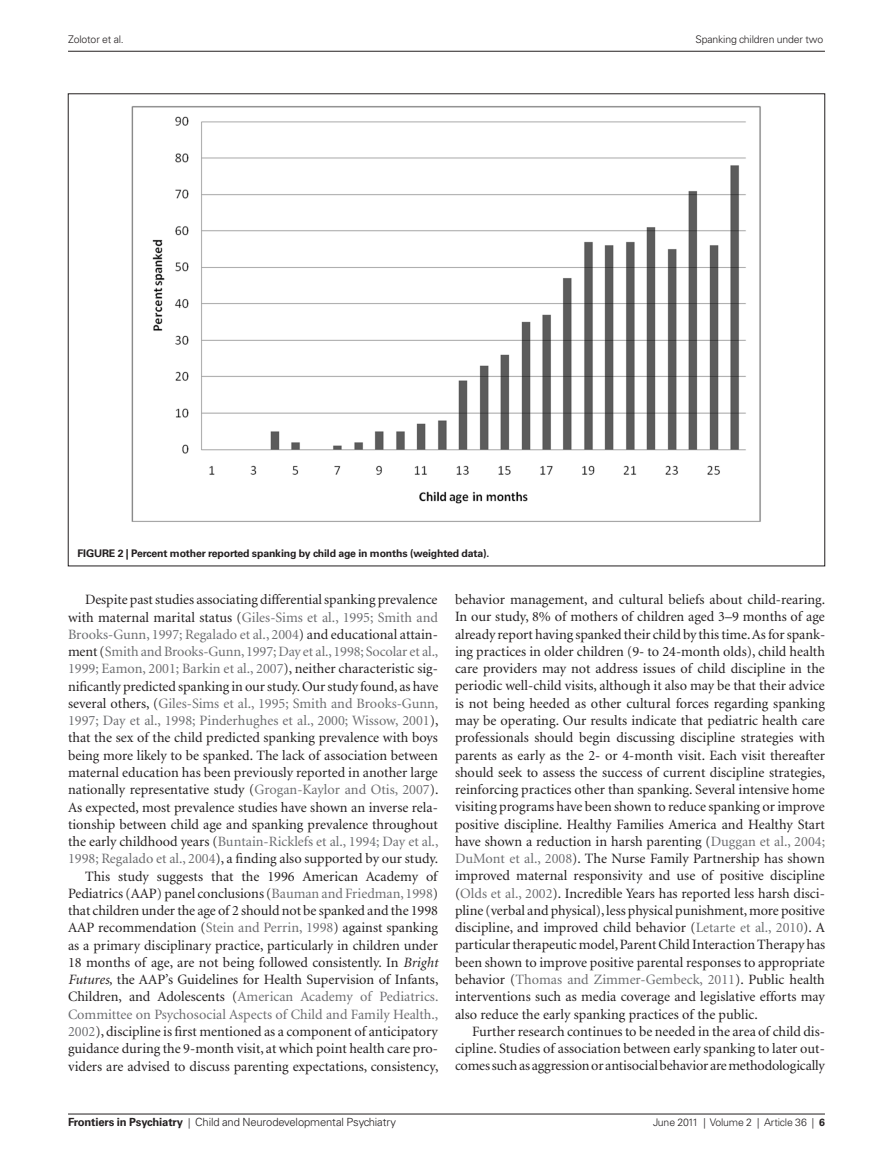
<style>
.page{position:relative;width:893px;height:1170px;background:#fff}
.page>*{position:absolute;margin:0;border:0;box-sizing:border-box;transform-origin:0 0}
.t1{font:14.25px/17.2px "Minion";color:#231f20;text-align:justify}
.t2{font:300 11.25px "Univers";letter-spacing:-.015em;color:#231f20}
.t3{font:700 10.5px "Univers";letter-spacing:-.015em;color:#231f20}
.t4{font:300 10.5px "Univers";letter-spacing:-.015em;color:#231f20}
.s1{color:#6c6d70}
.s2{font-style:italic}
.s3{font-weight:700}
.s4{font-size:10.5px}
</style>
<div class="page">
<hr style="left:68px;top:1113px;width:757px;height:1px;background:#231f20">
<hr style="left:68px;top:51px;width:757px;height:1px;background:#231f20">
<img style="left:131px;top:106px;width:630px;height:416px">
<p class="t4" style="left:68px;top:33px;width:57px">Zolotor et al.</p>
<p class="t4" style="left:695px;top:33px;width:129px">Spanking children under two</p>
<p class="t3" style="left:78px;top:546px;width:413px">Figu re 2 | Percent mother reported spanking by child age in months (weighted data).</p>
<p class="t1" style="left:68px;top:591px;width:372px;text-align:right">Despite past studies associating differential spanking prevalence with maternal marital status (<span class="s1">Giles-Sims et al., 1995; Smith and Brooks-Gunn, 1997; Regalado et al., 2004</span>) and educational attain&shy;ment (<span class="s1">Smith and Brooks-Gunn, 1997; Day et al., 1998; Socolar et al., 1999; Eamon, 2001; Barkin et al., 2007</span>), neither characteristic sig&shy;nificantly predicted spanking in our study. Our study found, as have several others, (<span class="s1">Giles-Sims et al., 1995; Smith and Brooks-Gunn, 1997; Day et al., 1998; Pinderhughes et al., 2000; Wissow, 2001</span>), that the sex of the child predicted spanking prevalence with boys being more likely to be spanked. The lack of association between maternal education has been previously reported in another large nationally representative study (<span class="s1">Grogan-Kaylor and Otis, 2007</span>).<br>As expected, most prevalence studies have shown an inverse rela&shy;tionship between child age and spanking prevalence throughout the early childhood years (<span class="s1">Buntain-Ricklefs et al., 1994; Day et al., 1998; Regalado et al., 2004</span>), a finding also supported by our study.<br>This study suggests that the 1996 American Academy of Pediatrics (AAP) panel conclusions (<span class="s1">Bauman and Friedman, 1998</span>) that children under the age of 2 should not be spanked and the 1998<br>AAP recommendation (<span class="s1">Stein and Perrin, 1998</span>) against spanking as a primary disciplinary practice, particularly in children under 18 months of age, are not being followed consistently. In <span class="s2">Bright Futures,</span> the AAP’s Guidelines for Health Supervision of Infants, Children, and Adolescents (<span class="s1">American Academy of Pediatrics.<br>Committee on Psychosocial Aspects of Child and Family Health., 2002</span>), discipline is first mentioned as a component of anticipatory guidance during the 9-month visit, at which point health care pro&shy;viders are advised to discuss parenting expectations, consistency,</p>
<p class="t1" style="left:455px;top:591px;width:372px">behavior management, and cultural beliefs about child-rearing.<br>In our study, 8% of mothers of children aged 3–9 months of age already report having spanked their child by this time. As for spank&shy;ing practices in older children (9- to 24-month olds), child health care providers may not address issues of child discipline in the periodic well-child visits, although it also may be that their advice is not being heeded as other cultural forces regarding spanking may be operating. Our results indicate that pediatric health care professionals should begin discussing discipline strategies with parents as early as the 2- or 4-month visit. Each visit thereafter should seek to assess the success of current discipline strategies, reinforcing practices other than spanking. Several intensive home visiting programs have been shown to reduce spanking or improve positive discipline. Healthy Families America and Healthy Start have shown a reduction in harsh parenting (<span class="s1">Duggan et al., 2004; DuMont et al., 2008</span>). The Nurse Family Partnership has shown improved maternal responsivity and use of positive discipline (<span class="s1">Olds et al., 2002</span>). Incredible Years has reported less harsh disci&shy;pline (verbal and physical), less physical punishment, more positive discipline, and improved child behavior (<span class="s1">Letarte et al., 2010</span>). A particular therapeutic model, Parent Child Interaction Therapy has been shown to improve positive parental responses to appropriate behavior (<span class="s1">Thomas and Zimmer-Gembeck, 2011</span>). Public health interventions such as media coverage and legislative efforts may also reduce the early spanking practices of the public.</p>
<p class="t1" style="left:455px;top:1022px;width:371px;text-indent:17px">Further research continues to be needed in the area of child dis&shy;cipline. Studies of association between early spanking to later out&shy;comes such as aggression or antisocial behavior are methodologically</p>
<p class="t2" style="left:68px;top:1115px;width:329px"><span class="s3">Frontiers in Psychiatry</span> <span class="s4">|</span> Child and Neurodevelopmental Psychiatry</p>
<p class="t4" style="left:653px;top:1115px;width:173px">June 2011 | Volume 2 | Article 36 | <span class="s3">6</span></p>
</div>
